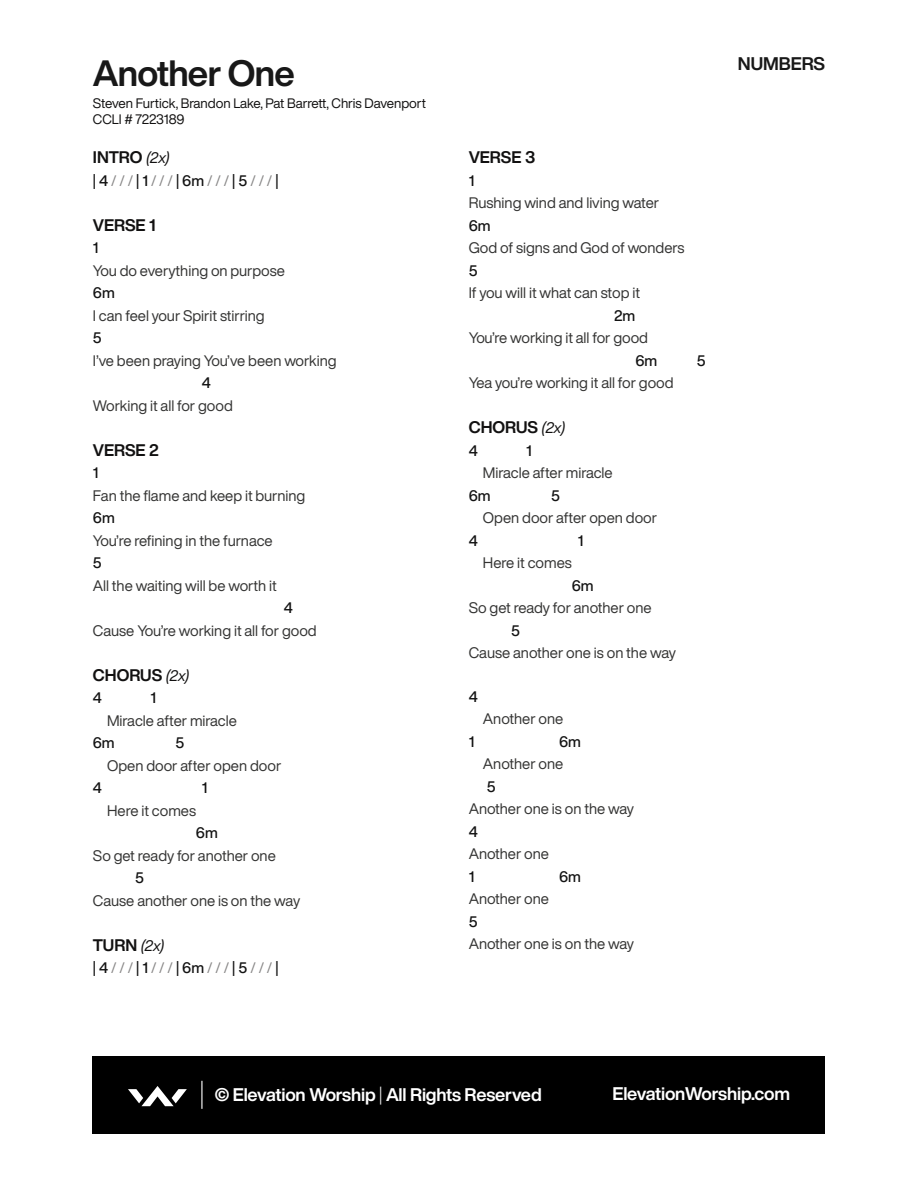
<style>
.page{position:relative;width:918px;height:1188px;background:#fff}
.page>*{position:absolute;margin:0;border:0;box-sizing:border-box;transform-origin:0 0}
.t1{font:700 36px "Helvetica Now Display";letter-spacing:-.02em;color:#181818}
.t2{font:700 18px "Helvetica Now Display";letter-spacing:-.01em;color:#fff}
.t3{font:700 18px "Helvetica Now Display";color:#181818}
.t4{font:700 16.5px "Helvetica Now Display";color:#121111}
.t5{font:15px "Helvetica Now Display";color:#343433}
.t6{font:500 15px "Helvetica Now Display";letter-spacing:-.005em;color:#131313}
.t7{font:15px "Helvetica Now Display";color:#888787}
.t8{font:13.5px/16.5px "Helvetica Now Display";letter-spacing:-.005em;color:#121111}
.s1{font-weight:400;font-style:italic;font-size:15px}
.s2{font-weight:500;color:#131313}
.s3{font-weight:300}
</style>
<div class="page">
<div style="left:93px;top:1056px;width:732px;height:78px;background:#000"></div>
<svg style="left:128px;top:1086px;width:59px;height:20px"></svg>
<svg style="left:201px;top:1081px;width:1px;height:28px"></svg>
<h1 class="t1" style="left:93px;top:48px;width:203px">Another One</h1>
<p class="t3" style="left:738px;top:51px;width:89px">NUMBERS</p>
<p class="t8" style="left:93px;top:95px;width:335px">Steven Furtick, Brandon Lake, Pat Barrett, Chris Davenport<br>CCLI # 7223189</p>
<p class="t4" style="left:93px;top:146px;width:79px">INTRO <span class="s1">(2x)</span></p>
<p class="t7" style="left:93px;top:170px;width:187px"><span class="s2">| 4</span> / / / <span class="s2">| 1</span> / / / <span class="s2">| 6m</span> / / / <span class="s2">| 5</span> / / / <span class="s2">|</span></p>
<p class="t4" style="left:93px;top:214px;width:64px">VERSE 1</p>
<p class="t6" style="left:93px;top:238px;width:7px">1</p>
<p class="t5" style="left:93px;top:260px;width:193px">You do everything on purpose</p>
<p class="t6" style="left:93px;top:283px;width:23px">6m</p>
<p class="t5" style="left:93px;top:305px;width:173px">I can feel your Spirit stirring</p>
<p class="t6" style="left:93px;top:328px;width:10px">5</p>
<p class="t5" style="left:93px;top:350px;width:245px">I’ve been praying You’ve been working</p>
<p class="t6" style="left:202px;top:373px;width:11px">4</p>
<p class="t5" style="left:93px;top:395px;width:142px">Working it all for good</p>
<p class="t4" style="left:93px;top:439px;width:68px">VERSE 2</p>
<p class="t6" style="left:93px;top:463px;width:7px">1</p>
<p class="t5" style="left:93px;top:485px;width:214px">Fan the flame and keep it burning</p>
<p class="t6" style="left:93px;top:508px;width:23px">6m</p>
<p class="t5" style="left:93px;top:530px;width:181px">You’re refining in the furnace</p>
<p class="t6" style="left:93px;top:553px;width:10px">5</p>
<p class="t5" style="left:93px;top:575px;width:185px">All the waiting will be worth it</p>
<p class="t6" style="left:284px;top:598px;width:11px">4</p>
<p class="t5" style="left:93px;top:620px;width:225px">Cause You’re working it all for good</p>
<p class="t4" style="left:93px;top:664px;width:98px">CHORUS <span class="s1">(2x)</span></p>
<p class="t6" style="left:93px;top:688px;width:11px">4</p>
<p class="t6" style="left:150px;top:688px;width:7px">1</p>
<p class="t5" style="left:107px;top:710px;width:131px">Miracle after miracle</p>
<p class="t6" style="left:93px;top:733px;width:23px">6m</p>
<p class="t6" style="left:175px;top:733px;width:10px">5</p>
<p class="t5" style="left:107px;top:755px;width:176px">Open door after open door</p>
<p class="t6" style="left:93px;top:778px;width:11px">4</p>
<p class="t6" style="left:202px;top:778px;width:7px">1</p>
<p class="t5" style="left:107px;top:800px;width:90px">Here it comes</p>
<p class="t6" style="left:196px;top:823px;width:23px">6m</p>
<p class="t5" style="left:93px;top:845px;width:185px">So get ready for another one</p>
<p class="t6" style="left:135px;top:868px;width:10px">5</p>
<p class="t5" style="left:93px;top:890px;width:209px">Cause another one is on the way</p>
<p class="t4" style="left:93px;top:934px;width:73px">TURN <span class="s1">(2x)</span></p>
<p class="t7" style="left:93px;top:958px;width:187px"><span class="s2">| 4</span> / / / <span class="s2">| 1</span> / / / <span class="s2">| 6m</span> / / / <span class="s2">| 5</span> / / / <span class="s2">|</span></p>
<p class="t4" style="left:469px;top:146px;width:68px">VERSE 3</p>
<p class="t6" style="left:469px;top:170px;width:7px">1</p>
<p class="t5" style="left:469px;top:193px;width:192px">Rushing wind and living water</p>
<p class="t6" style="left:469px;top:215px;width:23px">6m</p>
<p class="t5" style="left:469px;top:238px;width:217px">God of signs and God of wonders</p>
<p class="t6" style="left:469px;top:260px;width:10px">5</p>
<p class="t5" style="left:469px;top:283px;width:173px">If you will it what can stop it</p>
<p class="t6" style="left:614px;top:305px;width:23px">2m</p>
<p class="t5" style="left:469px;top:328px;width:181px">You’re working it all for good</p>
<p class="t6" style="left:635px;top:350px;width:23px">6m</p>
<p class="t6" style="left:697px;top:350px;width:10px">5</p>
<p class="t5" style="left:469px;top:373px;width:206px">Yea you’re working it all for good</p>
<p class="t4" style="left:469px;top:416px;width:98px">CHORUS <span class="s1">(2x)</span></p>
<p class="t6" style="left:469px;top:440px;width:11px">4</p>
<p class="t6" style="left:526px;top:440px;width:7px">1</p>
<p class="t5" style="left:483px;top:463px;width:131px">Miracle after miracle</p>
<p class="t6" style="left:469px;top:485px;width:23px">6m</p>
<p class="t6" style="left:551px;top:485px;width:10px">5</p>
<p class="t5" style="left:483px;top:508px;width:176px">Open door after open door</p>
<p class="t6" style="left:469px;top:530px;width:11px">4</p>
<p class="t6" style="left:578px;top:530px;width:7px">1</p>
<p class="t5" style="left:483px;top:553px;width:90px">Here it comes</p>
<p class="t6" style="left:572px;top:575px;width:23px">6m</p>
<p class="t5" style="left:469px;top:598px;width:185px">So get ready for another one</p>
<p class="t6" style="left:511px;top:620px;width:10px">5</p>
<p class="t5" style="left:469px;top:643px;width:209px">Cause another one is on the way</p>
<p class="t6" style="left:469px;top:686px;width:11px">4</p>
<p class="t5" style="left:483px;top:709px;width:82px">Another one</p>
<p class="t6" style="left:469px;top:731px;width:7px">1</p>
<p class="t6" style="left:559px;top:731px;width:23px">6m</p>
<p class="t5" style="left:483px;top:754px;width:82px">Another one</p>
<p class="t6" style="left:487px;top:776px;width:10px">5</p>
<p class="t5" style="left:469px;top:799px;width:167px">Another one is on the way</p>
<p class="t6" style="left:469px;top:821px;width:11px">4</p>
<p class="t5" style="left:469px;top:844px;width:82px">Another one</p>
<p class="t6" style="left:469px;top:866px;width:7px">1</p>
<p class="t6" style="left:559px;top:866px;width:23px">6m</p>
<p class="t5" style="left:469px;top:889px;width:82px">Another one</p>
<p class="t6" style="left:469px;top:911px;width:10px">5</p>
<p class="t5" style="left:469px;top:934px;width:167px">Another one is on the way</p>
<p class="t2" style="left:215px;top:1082px;width:328px">© Elevation Worship <span class="s3">|</span> All Rights Reserved</p>
<p class="t2" style="left:613px;top:1082px;width:179px">ElevationWorship.com</p>
</div>
